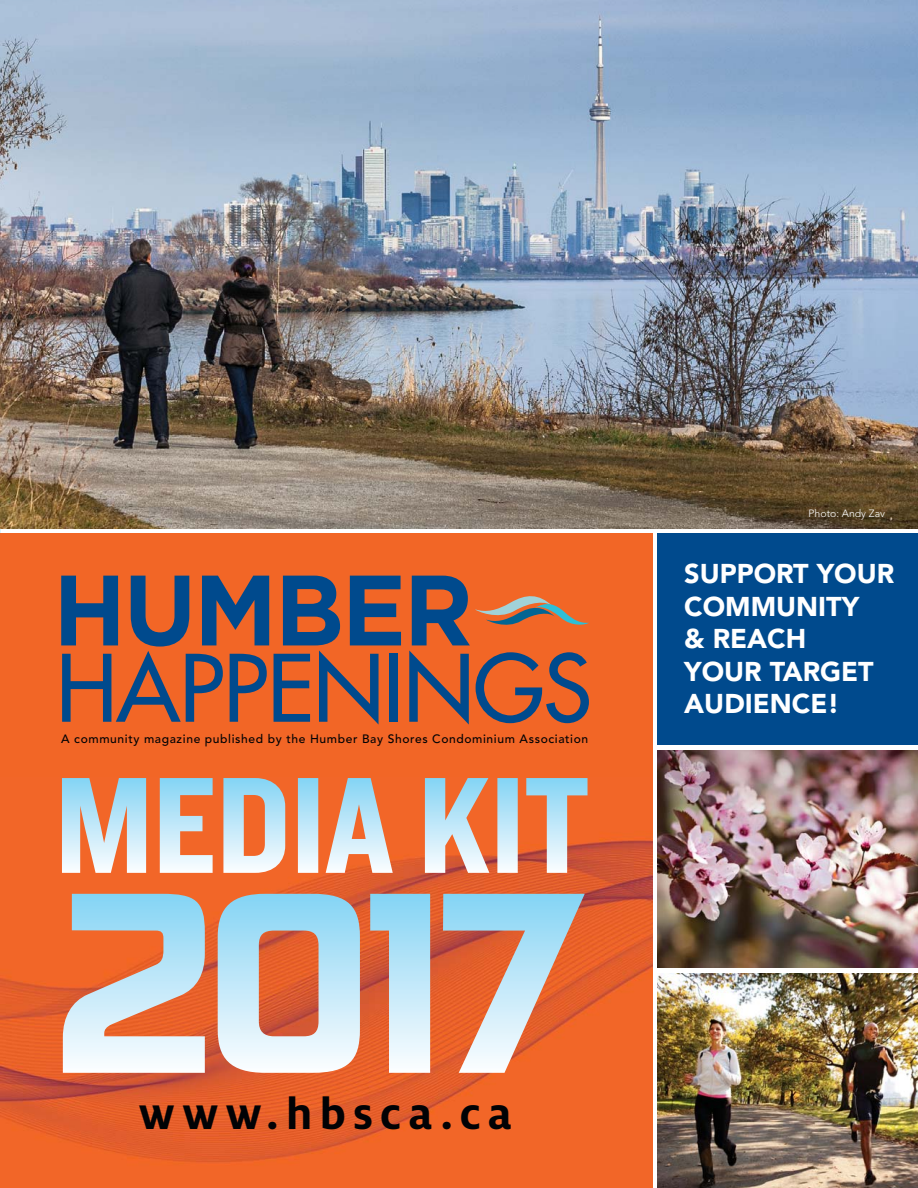
<style>
.page{position:relative;width:918px;height:1188px;background:#fff}
.page>*{position:absolute;margin:0;border:0;box-sizing:border-box;transform-origin:0 0}
.t1{font:700 48px "Milo OT";letter-spacing:.15em;color:#010205}
.t2{font:900 27px/32.4px "Avenir LT Std";color:#fff}
.t3{font:500 12.15px "Avenir LT Std";letter-spacing:.05em;color:#010205}
.t4{font:300 10.5px "Avenir LT Std";color:#fff}
</style>
<div class="page">
<div style="left:0;top:533px;width:653px;height:655px;background:#f26626"></div>
<img style="left:0;top:839px;width:653px;height:323px">
<div style="left:657px;top:533px;width:261px;height:212px;background:#004a8d"></div>
<img style="left:657px;top:750px;width:261px;height:218px">
<img style="left:657px;top:973px;width:261px;height:215px">
<img style="left:0;top:0;width:918px;height:528px">
<svg style="left:61px;top:576px;width:340px;height:149px"></svg>
<div style="left:390px;top:654px;width:8px;height:68px;background:#004a8d"></div>
<svg style="left:409px;top:576px;width:180px;height:149px"></svg>
<svg style="left:63px;top:894px;width:522px;height:179px"></svg>
<svg style="left:62px;top:778px;width:526px;height:95px"></svg>
<p class="t3" style="left:61px;top:734px;width:529px">A community magazine published by the Humber Bay Shores Condominium Association</p>
<p class="t4" style="left:809px;top:508px;width:78px">Photo: Andy Zav</p>
<h2 class="t2" style="left:684px;top:558px;width:211px">SUPPORT YOUR<br>COMMUNITY<br>&amp; REACH<br>YOUR TARGET<br>AUDIENCE!</h2>
<h1 class="t1" style="left:138px;top:1094px;width:375px">www.hbsca.ca</h1>
</div>
